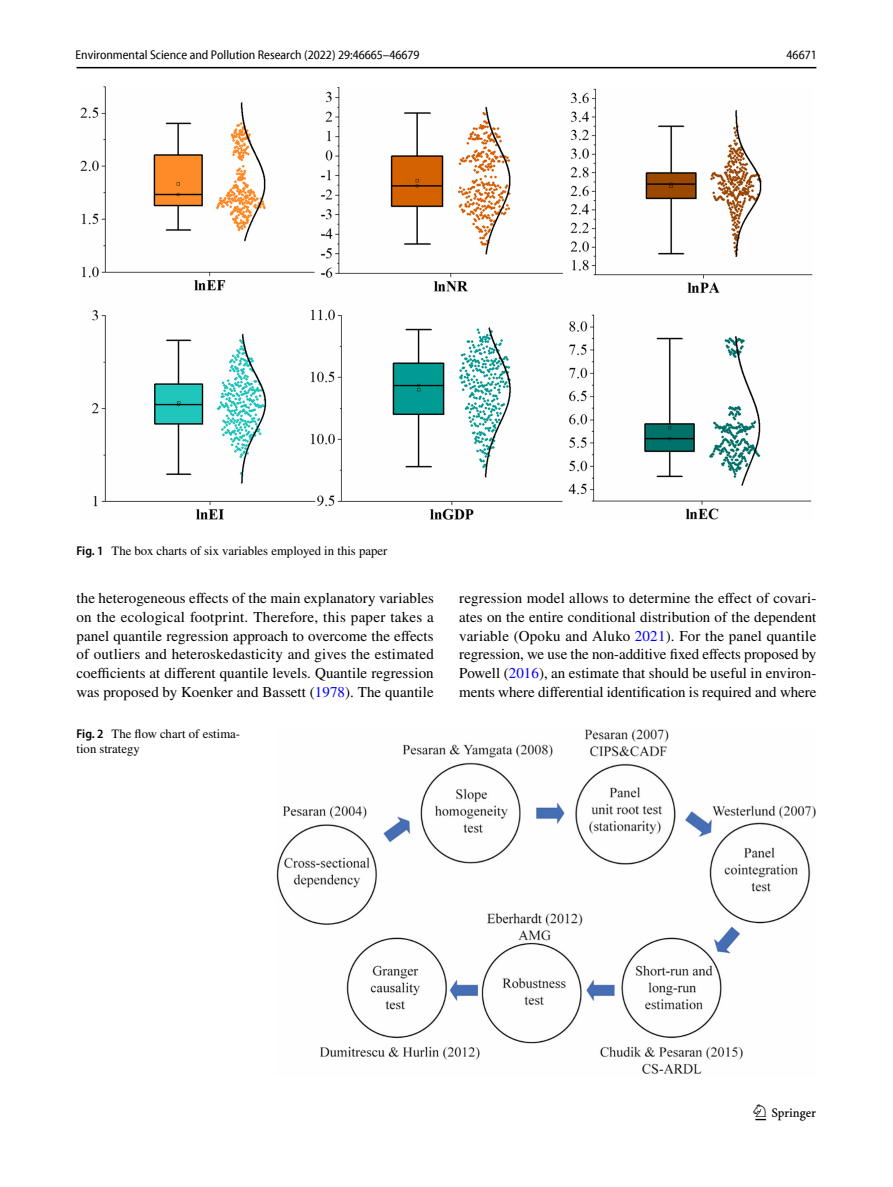
<style>
.page{position:relative;width:893px;height:1187px;background:#fff}
.page>*{position:absolute;margin:0;border:0;box-sizing:border-box;transform-origin:0 0}
.t1{font:22.5px "Springnew Regular 3";color:#000}
.t2{font:15px/18.8px "STIX";color:#000;text-align:justify}
.t3{font:12.75px/15px "STIX";color:#000}
.t4{font:semi-condensed 12.75px "Myriad Pro Unic";color:#000}
.s1{font-family:"Myriad Pro";font-weight:600;font-stretch:semi-condensed}
.s2{color:#00f}
</style>
<div class="page">
<hr style="left:77px;top:67px;width:739px;height:1px;background:#000">
<img style="left:81px;top:87px;width:731px;height:433px">
<img style="left:276px;top:729px;width:540px;height:344px">
<p class="t4" style="left:76px;top:50px;width:346px">Environmental Science and Pollution Research (2022) 29:46665–46679</p>
<p class="t4" style="left:787px;top:50px;width:32px">46671</p>
<p class="t3" style="left:77px;top:544px;width:312px"><span class="s1">Fig. 1</span> The box charts of six variables employed in this paper</p>
<p class="t2" style="left:77px;top:589px;width:359px">the heterogeneous effects of the main explanatory variables on the ecological footprint. Therefore, this paper takes a panel quantile regression approach to overcome the effects of outliers and heteroskedasticity and gives the estimated coefficients at different quantile levels. Quantile regression was proposed by Koenker and Bassett (<span class="s2">1978</span>). The quantile</p>
<p class="t2" style="left:459px;top:589px;width:359px">regression model allows to determine the effect of covari&shy;ates on the entire conditional distribution of the dependent variable (Opoku and Aluko <span class="s2">2021</span>). For the panel quantile regression, we use the non-additive fixed effects proposed by Powell (<span class="s2">2016</span>), an estimate that should be useful in environ&shy;ments where differential identification is required and where</p>
<p class="t3" style="left:77px;top:727px;width:165px"><span class="s1">Fig. 2</span> The flow chart of estima&shy;tion strategy</p>
<h1 class="t1" style="left:755px;top:1104px;width:62px">1 3</h1>
</div>
